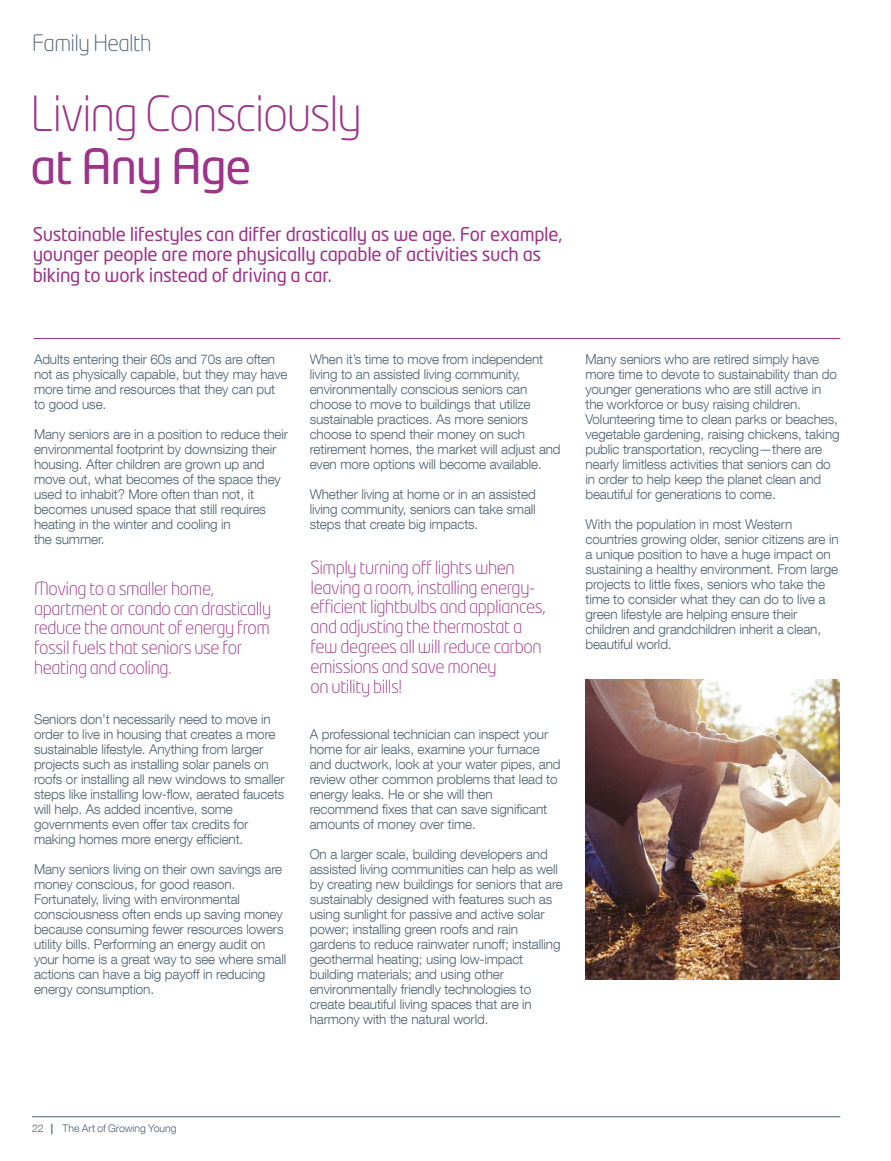
<style>
.page{position:relative;width:891px;height:1161px;background:#fff}
.page>*{position:absolute;margin:0;border:0;box-sizing:border-box;transform-origin:0 0}
.t1{font:300 48px "Neo Tech Pro";letter-spacing:-.03em;color:#9d338a}
.t2{font:48px "Neo Tech Pro";letter-spacing:-.03em;color:#9d338a}
.t3{font:300 22.5px "Neo Tech Pro";letter-spacing:-.025em;color:#4d6172}
.t4{font:18.75px/20.7px "Neo Tech Pro";letter-spacing:-.015em;color:#9d338a}
.t5{font:300 18px/19.8px "Neo Tech Pro";letter-spacing:-.025em;color:#9d338a}
.t6{font:300 13.5px/15px "Helvetica Neue LT Com";letter-spacing:-.01em;color:#4d6172}
.t7{font:300 10.5px "Helvetica Neue LT Com";color:#4d6172}
.s1{font-weight:700}
</style>
<div class="page">
<img style="left:585px;top:679px;width:255px;height:300px">
<hr style="left:32px;top:1116px;width:808px;height:1px;background:#4d6172">
<hr style="left:34px;top:338px;width:806px;height:1px;background:#9d338a">
<hr style="left:890px;top:0;width:1px;height:1161px;background:#d6dae0">
<h2 class="t3" style="left:32px;top:30px;width:121px">Family Health</h2>
<h1 class="t1" style="left:31px;top:85px;width:333px">Living Consciously</h1>
<h1 class="t2" style="left:31px;top:137px;width:222px">at Any Age</h1>
<h3 class="t4" style="left:33px;top:223px;width:531px">Sustainable lifestyles can differ drastically as we age. For example, younger people are more physically capable of activities such as biking to work instead of driving a car.</h3>
<p class="t6" style="left:34px;top:351px;width:255px">Adults entering their 60s and 70s are often not as physically capable, but they may have more time and resources that they can put to good use.</p>
<p class="t6" style="left:34px;top:426px;width:256px">Many seniors are in a position to reduce their environmental footprint by downsizing their housing. After children are grown up and move out, what becomes of the space they used to inhabit? More often than not, it becomes unused space that still requires heating in the winter and cooling in<br>the summer.</p>
<h3 class="t5" style="left:34px;top:578px;width:239px">Moving to a smaller home, apartment or condo can drastically reduce the amount of energy from fossil fuels that seniors use for heating and cooling.</h3>
<p class="t6" style="left:34px;top:711px;width:252px">Seniors don’t necessarily need to move in order to live in housing that creates a more sustainable lifestyle. Anything from larger projects such as installing solar panels on roofs or installing all new windows to smaller steps like installing low-flow, aerated faucets will help. As added incentive, some governments even offer tax credits for making homes more energy efficient.</p>
<p class="t6" style="left:34px;top:861px;width:254px">Many seniors living on their own savings are money conscious, for good reason.<br>Fortunately, living with environmental consciousness often ends up saving money because consuming fewer resources lowers utility bills. Performing an energy audit on your home is a great way to see where small actions can have a big payoff in reducing energy consumption.</p>
<p class="t6" style="left:310px;top:351px;width:252px">When it’s time to move from independent living to an assisted living community, environmentally conscious seniors can choose to move to buildings that utilize sustainable practices. As more seniors choose to spend their money on such retirement homes, the market will adjust and even more options will become available.</p>
<p class="t6" style="left:310px;top:486px;width:228px;text-align:justify">Whether living at home or in an assisted living community, seniors can take small steps that create big impacts.</p>
<h3 class="t5" style="left:310px;top:557px;width:237px">Simply turning off lights when leaving a room, installing energy&shy;efficient lightbulbs and appliances, and adjusting the thermostat a few degrees all will reduce carbon emissions and save money<br>on utility bills!</h3>
<p class="t6" style="left:310px;top:726px;width:252px">A professional technician can inspect your home for air leaks, examine your furnace and ductwork, look at your water pipes, and review other common problems that lead to energy leaks. He or she will then recommend fixes that can save significant amounts of money over time.</p>
<p class="t6" style="left:310px;top:846px;width:255px">On a larger scale, building developers and assisted living communities can help as well by creating new buildings for seniors that are sustainably designed with features such as using sunlight for passive and active solar power; installing green roofs and rain gardens to reduce rainwater runoff; installing geothermal heating; using low-impact building materials; and using other environmentally friendly technologies to create beautiful living spaces that are in harmony with the natural world.</p>
<p class="t6" style="left:585px;top:351px;width:256px">Many seniors who are retired simply have more time to devote to sustainability than do younger generations who are still active in the workforce or busy raising children.<br>Volunteering time to clean parks or beaches, vegetable gardening, raising chickens, taking public transportation, recycling—there are nearly limitless activities that seniors can do in order to help keep the planet clean and beautiful for generations to come.</p>
<p class="t6" style="left:585px;top:516px;width:255px">With the population in most Western countries growing older, senior citizens are in a unique position to have a huge impact on sustaining a healthy environment. From large projects to little fixes, seniors who take the time to consider what they can do to live a green lifestyle are helping ensure their children and grandchildren inherit a clean, beautiful world.</p>
<p class="t7" style="left:32px;top:1122px;width:13px">22</p>
<p class="t7" style="left:51px;top:1122px;width:127px"><span class="s1">|</span> The Art of Growing Young</p>
</div>
